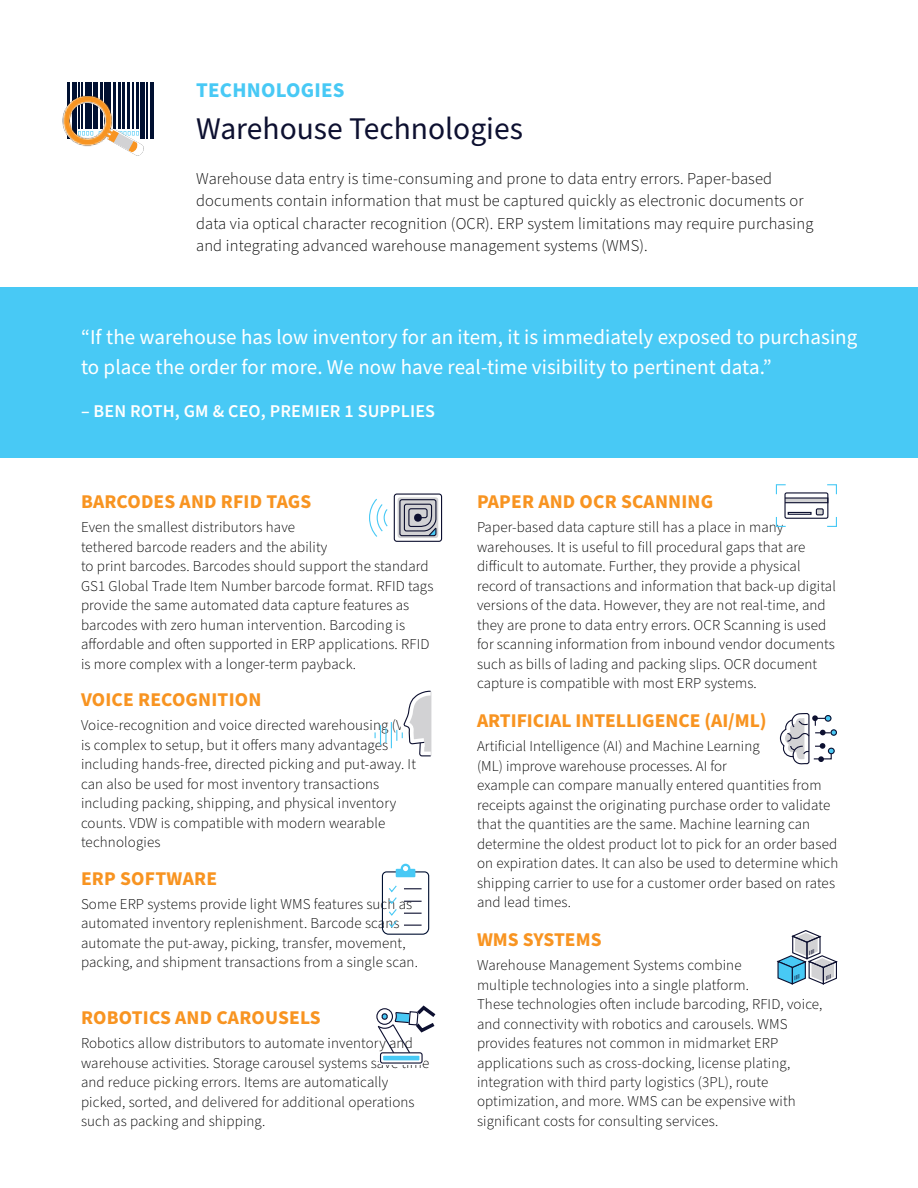
<style>
.page{position:relative;width:918px;height:1188px;background:#fff}
.page>*{position:absolute;margin:0;border:0;box-sizing:border-box;transform-origin:0 0}
.t1{font:31.5px "Source Sans Pro";color:#0d1030}
.t2{font:21px/30px "Source Sans Pro";letter-spacing:.005em;color:#fff}
.t3{font:700 21px "Source Sans Pro";letter-spacing:.01em;color:#48c9f5}
.t4{font:700 19.5px "Source Sans Pro";letter-spacing:.01em;color:#f89421}
.t5{font:600 18px "Source Sans Pro";letter-spacing:.01em;color:#fff}
.t6{font:300 16.5px/22.5px "Source Sans Pro";letter-spacing:.01em;color:#000}
.t7{font:300 15px/19.5px "Source Sans Pro";letter-spacing:.01em;color:#000}
</style>
<div class="page">
<div style="left:0;top:287px;width:918px;height:171px;background:#48c9f5"></div>
<hr style="left:68px;top:82px;width:2px;height:56px;background:#001031">
<hr style="left:100px;top:82px;width:2px;height:46px;background:#001031">
<hr style="left:72px;top:82px;width:4px;height:56px;background:#001031">
<hr style="left:94px;top:82px;width:4px;height:46px;background:#001031">
<hr style="left:78px;top:82px;width:2px;height:46px;background:#001031">
<hr style="left:136px;top:82px;width:2px;height:46px;background:#001031">
<div style="left:140px;top:82px;width:5px;height:56px;background:#001031"></div>
<hr style="left:147px;top:82px;width:1px;height:56px;background:#001031">
<hr style="left:150px;top:82px;width:3px;height:56px;background:#001031">
<hr style="left:82px;top:82px;width:1px;height:46px;background:#001031">
<hr style="left:113px;top:82px;width:3px;height:46px;background:#001031">
<hr style="left:127px;top:82px;width:3px;height:46px;background:#001031">
<hr style="left:122px;top:82px;width:3px;height:46px;background:#001031">
<hr style="left:118px;top:82px;width:3px;height:46px;background:#001031">
<hr style="left:132px;top:82px;width:2px;height:46px;background:#001031">
<div style="left:85px;top:82px;width:7px;height:46px;background:#001031"></div>
<div style="left:104px;top:82px;width:7px;height:46px;background:#001031"></div>
<img style="left:114px;top:96px;width:30px;height:60px">
<img style="left:62px;top:94px;width:52px;height:53px">
<svg style="left:99px;top:130px;width:40px;height:22px"></svg>
<div style="left:398px;top:497px;width:40px;height:41px;background:#d2d2d4;border-radius:3px"></div>
<svg style="left:369px;top:498px;width:19px;height:39px"></svg>
<div style="left:394px;top:494px;width:48px;height:48px;border:1px solid #0d1030;border-radius:3px"></div>
<svg style="left:399px;top:499px;width:38px;height:38px"></svg>
<svg style="left:375px;top:690px;width:61px;height:374px"></svg>
<div style="left:785px;top:498px;width:43px;height:5px;background:#d2d2d4"></div>
<div style="left:784px;top:492px;width:44px;height:27px;border:1px solid #0d1030;border-radius:2px"></div>
<div style="left:784px;top:497px;width:44px;height:6px;border:1px solid #0d1030"></div>
<div style="left:816px;top:509px;width:7px;height:6px;background:#d2d2d4"></div>
<div style="left:788px;top:512px;width:24px;height:3px;border:1px solid #0d1030"></div>
<div style="left:816px;top:508px;width:8px;height:7px;border:1px solid #0d1030"></div>
<svg style="left:775px;top:484px;width:12px;height:11px"></svg>
<svg style="left:826px;top:484px;width:11px;height:11px"></svg>
<svg style="left:775px;top:516px;width:12px;height:11px"></svg>
<svg style="left:826px;top:516px;width:11px;height:11px"></svg>
<svg style="left:779px;top:713px;width:58px;height:52px"></svg>
<svg style="left:776px;top:930px;width:62px;height:55px"></svg>
<h2 class="t3" style="left:196px;top:75px;width:150px">TECHNOLOGIES</h2>
<h1 class="t1" style="left:196px;top:107px;width:328px">Warehouse Technologies</h1>
<p class="t6" style="left:196px;top:168px;width:619px">Warehouse data entry is time-consuming and prone to data entry errors. Paper-based documents contain information that must be captured quickly as electronic documents or data via optical character recognition (OCR). ERP system limitations may require purchasing and integrating advanced warehouse management systems (WMS).</p>
<h2 class="t2" style="left:81px;top:322px;width:778px">“If the warehouse has low inventory for an item, it is immediately exposed to purchasing to place the order for more. We now have real-time visibility to pertinent data.”</h2>
<p class="t5" style="left:81px;top:399px;width:356px">– BEN ROTH, GM &amp; CEO, PREMIER 1 SUPPLIES</p>
<h3 class="t4" style="left:81px;top:488px;width:232px">BARCODES AND RFID TAGS</h3>
<p class="t7" style="left:81px;top:518px;width:354px">Even the smallest distributors have<br>tethered barcode readers and the ability<br>to print barcodes. Barcodes should support the standard GS1 Global Trade Item Number barcode format. RFID tags provide the same automated data capture features as barcodes with zero human intervention. Barcoding is affordable and often supported in ERP applications. RFID is more complex with a longer-term payback.</p>
<h3 class="t4" style="left:81px;top:686px;width:182px">VOICE RECOGNITION</h3>
<p class="t7" style="left:81px;top:716px;width:349px">Voice-recognition and voice directed warehousing (VDW) is complex to setup, but it offers many advantages including hands-free, directed picking and put-away. It can also be used for most inventory transactions including packing, shipping, and physical inventory counts. VDW is compatible with modern wearable technologies</p>
<h3 class="t4" style="left:81px;top:865px;width:138px">ERP SOFTWARE</h3>
<p class="t7" style="left:81px;top:894px;width:338px">Some ERP systems provide light WMS features such as automated inventory replenishment. Barcode scans automate the put-away, picking, transfer, movement, packing, and shipment transactions from a single scan.</p>
<h3 class="t4" style="left:81px;top:1004px;width:241px">ROBOTICS AND CAROUSELS</h3>
<p class="t7" style="left:81px;top:1034px;width:350px">Robotics allow distributors to automate inventory and warehouse activities. Storage carousel systems save time and reduce picking errors. Items are automatically picked, sorted, and delivered for additional operations such as packing and shipping.</p>
<h3 class="t4" style="left:477px;top:488px;width:238px">PAPER AND OCR SCANNING</h3>
<p class="t7" style="left:477px;top:518px;width:360px">Paper-based data capture still has a place in many warehouses. It is useful to fill procedural gaps that are difficult to automate. Further, they provide a physical record of transactions and information that back-up digital versions of the data. However, they are not real-time, and they are prone to data entry errors. OCR Scanning is used for scanning information from inbound vendor documents such as bills of lading and packing slips. OCR document capture is compatible with most ERP systems.</p>
<h3 class="t4" style="left:477px;top:707px;width:291px">ARTIFICIAL INTELLIGENCE (AI/ML)</h3>
<p class="t7" style="left:477px;top:737px;width:363px">Artificial Intelligence (AI) and Machine Learning<br>(ML) improve warehouse processes. AI for<br>example can compare manually entered quantities from receipts against the originating purchase order to validate that the quantities are the same. Machine learning can determine the oldest product lot to pick for an order based on expiration dates. It can also be used to determine which shipping carrier to use for a customer order based on rates and lead times.</p>
<h3 class="t4" style="left:477px;top:926px;width:126px">WMS SYSTEMS</h3>
<p class="t7" style="left:477px;top:956px;width:347px">Warehouse Management Systems combine<br>multiple technologies into a single platform.<br>These technologies often include barcoding, RFID, voice, and connectivity with robotics and carousels. WMS provides features not common in midmarket ERP applications such as cross-docking, license plating, integration with third party logistics (3PL), route optimization, and more. WMS can be expensive with significant costs for consulting services.</p>
</div>
